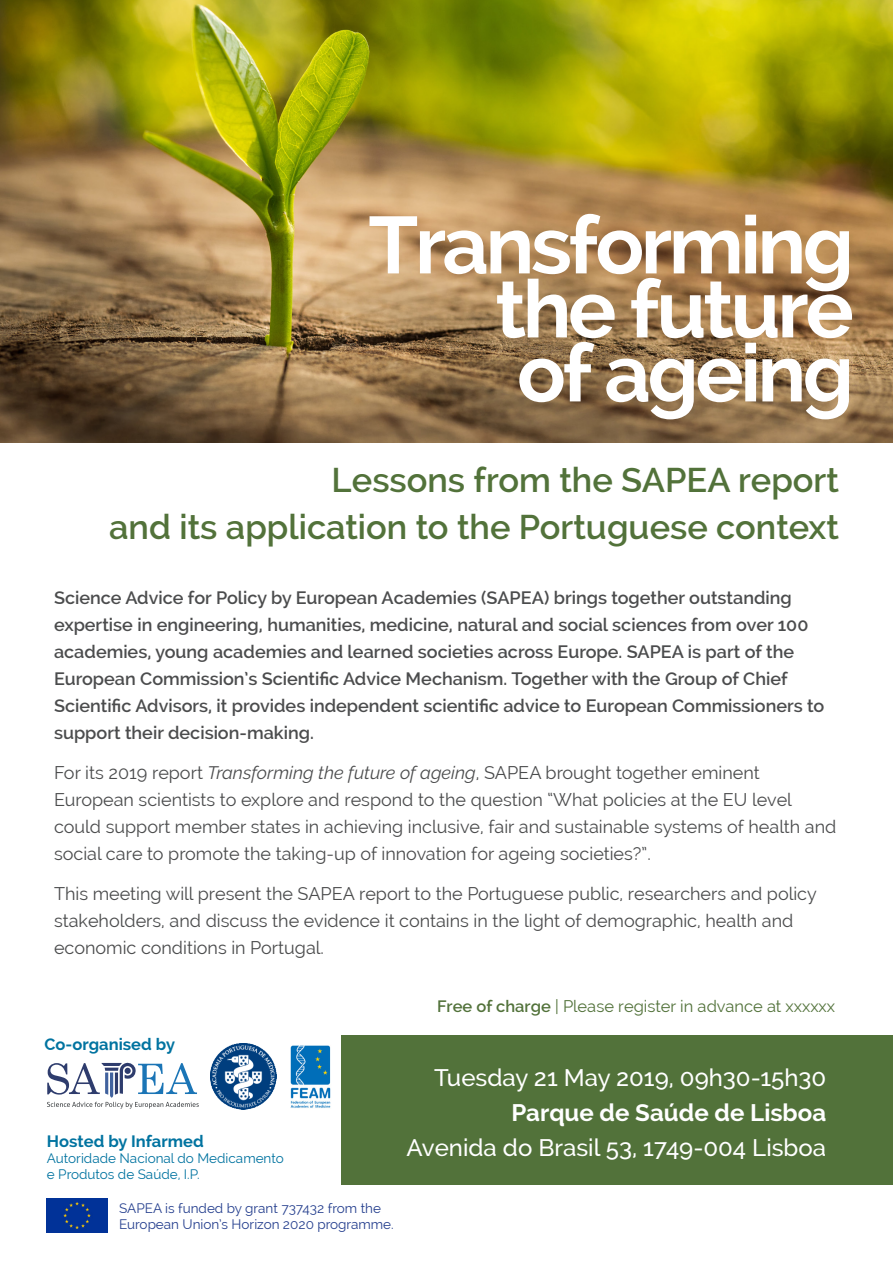
<style>
.page{position:relative;width:893px;height:1263px;background:#fff}
.page>*{position:absolute;margin:0;border:0;box-sizing:border-box;transform-origin:0 0}
.t1{font:700 80.55px/64.1px "Raleway";letter-spacing:-.04em;color:#fff;text-align:justify}
.t2{font:600 34.35px "Raleway";color:#52723a}
.t3{font:500 24px "Raleway";color:#fff}
.t4{font:700 24px "Raleway";color:#fff}
.t5{font:18px/27px "Raleway";color:#4b4c4d}
.t6{font:600 18px/27px "Raleway";color:#4b4c4d}
.t7{font:16.5px "Raleway";color:#52723a}
.t8{font:700 16.5px "Raleway";color:#0073a0}
.t9{font:13.5px/16.2px "Raleway";color:#253f8e}
.t10{font:13.5px/16.2px "Raleway";color:#0073a0}
.s1{font-style:italic}
.s2{font-weight:600}
</style>
<div class="page">
<img style="left:0;top:0;width:893px;height:442px">
<div style="left:341px;top:1035px;width:552px;height:150px;background:#52723a"></div>
<img style="left:210px;top:1043px;width:121px;height:67px">
<svg style="left:47px;top:1062px;width:152px;height:46px"></svg>
<div style="left:47px;top:1198px;width:61px;height:35px;background:#013298"></div>
<p class="t1" style="left:495px;top:213px;width:360px;text-indent:-127px">Transforming the future of ageing</p>
<p class="t2" style="left:332px;top:460px;width:509px">Lessons from the SAPEA report</p>
<p class="t2" style="left:109px;top:507px;width:731px">and its application to the Portuguese context</p>
<p class="t6" style="left:54px;top:584px;width:772px">Science Advice for Policy by European Academies (SAPEA) brings together outstanding expertise in engineering, humanities, medicine, natural and social sciences from over 100 academies, young academies and learned societies across Europe. SAPEA is part of the European Commission’s Scientific Advice Mechanism. Together with the Group of Chief Scientific Advisors, it provides independent scientific advice to European Commissioners to support their decision-making.</p>
<p class="t5" style="left:54px;top:759px;width:784px">For its 2019 report <span class="s1">Transforming the future of ageing</span>, SAPEA brought together eminent European scientists to explore and respond to the question “What policies at the EU level could support member states in achieving inclusive, fair and sustainable systems of health and social care to promote the taking-up of innovation for ageing societies?”.</p>
<p class="t5" style="left:54px;top:880px;width:764px">This meeting will present the SAPEA report to the Portuguese public, researchers and policy stakeholders, and discuss the evidence it contains in the light of demographic, health and economic conditions in Portugal.</p>
<p class="t8" style="left:45px;top:1034px;width:132px">Co-organised by</p>
<p class="t8" style="left:47px;top:1131px;width:158px">Hosted by Infarmed</p>
<p class="t10" style="left:47px;top:1150px;width:238px">Autoridade Nacional do Medicamento e Produtos de Saúde, I.P.</p>
<p class="t9" style="left:119px;top:1200px;width:276px">SAPEA is funded by grant 737432 from the<br>European Union’s Horizon 2020 programme.</p>
<p class="t7" style="left:437px;top:997px;width:399px"><span class="s2">Free of charge</span> | Please register in advance at xxxxxx</p>
<p class="t3" style="left:434px;top:1063px;width:393px">Tuesday 21 May 2019, 09h30-15h30</p>
<p class="t4" style="left:511px;top:1099px;width:316px">Parque de Saúde de Lisboa</p>
<p class="t3" style="left:406px;top:1134px;width:421px">Avenida do Brasil 53, 1749-004 Lisboa</p>
</div>
